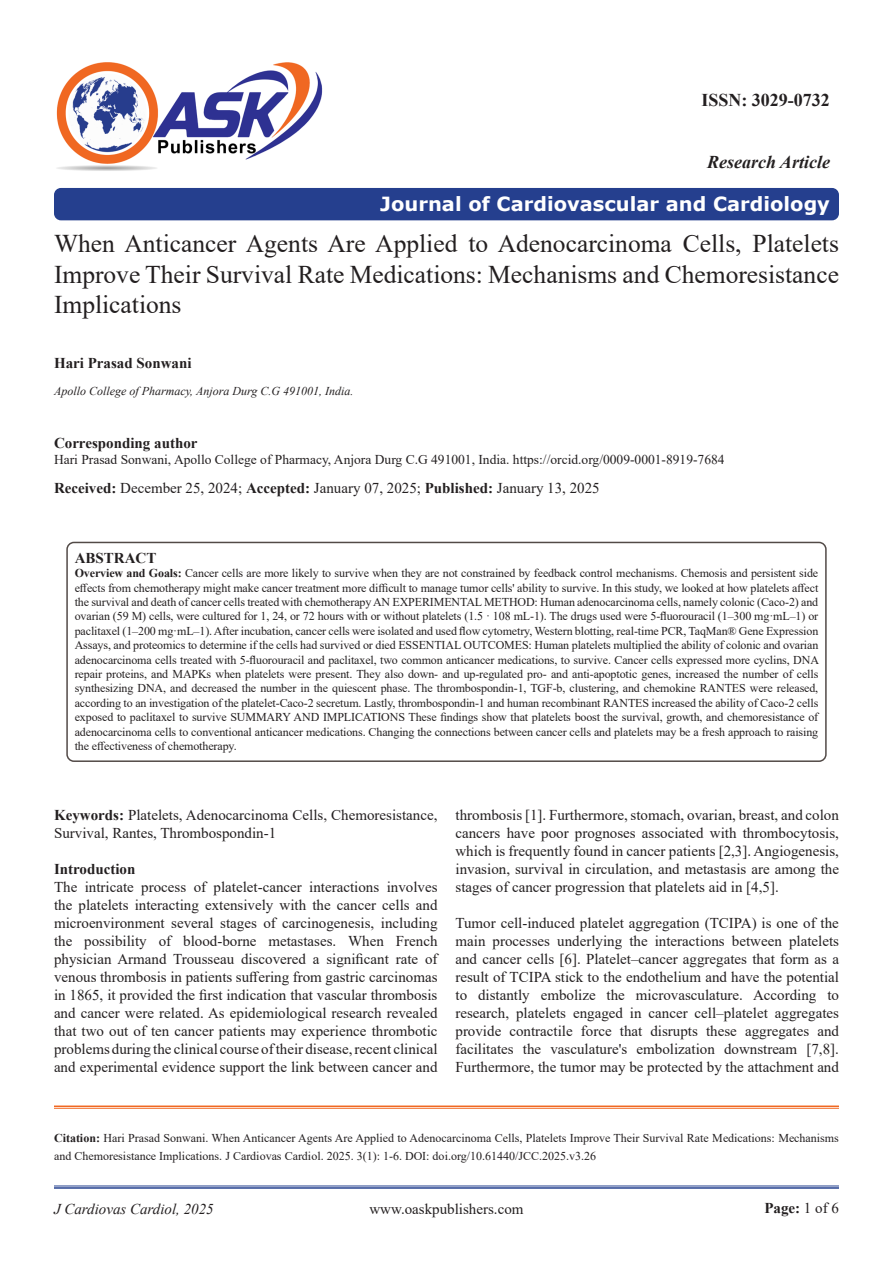
<style>
.page{position:relative;width:893px;height:1263px;background:#fff}
.page>*{position:absolute;margin:0;border:0;box-sizing:border-box;transform-origin:0 0}
.t1{font:25.5px/30.6px "Times New Roman";color:#231f20;text-align:justify}
.t2{font:700 19.5px "Verdana";color:#fff}
.t3{font:italic 700 18px "Times New Roman";color:#231f20}
.t4{font:700 18px "Times New Roman";color:#231f20}
.t5{font:15px/18px "Times New Roman";color:#231f20;text-align:justify}
.t6{font:700 15px "Times New Roman";color:#231f20}
.t7{font:italic 15px "Times New Roman";color:#231f20}
.t8{font:13.5px "Times New Roman";color:#231f20}
.t9{font:12px/14.4px "Times New Roman";color:#231f20;text-align:justify}
.t10{font:italic 12px "Times New Roman";color:#231f20}
.s1{font-weight:700}
.s2{font-weight:400}
</style>
<div class="page">
<hr style="left:54px;top:1186px;width:785px;height:1px;background:#24418f">
<hr style="left:54px;top:1187px;width:785px;height:2px;background:#24418f">
<div style="left:66px;top:542px;width:761px;height:220px;border:2px solid #524a47;border-radius:7px"></div>
<div style="left:54px;top:188px;width:785px;height:32px;background:#253f8e;border-radius:7px"></div>
<hr style="left:54px;top:1105px;width:785px;height:2px;background:#f06822">
<hr style="left:54px;top:1108px;width:785px;height:1px;background:#f06822">
<img style="left:56px;top:62px;width:267px;height:109px">
<p class="t4" style="left:701px;top:87px;width:130px">ISSN: 3029-0732</p>
<p class="t3" style="left:707px;top:150px;width:124px">Research Article</p>
<p class="t2" style="left:380px;top:191px;width:451px">Journal of Cardiovascular and Cardiology</p>
<p class="t1" style="left:54px;top:227px;width:786px">When Anticancer Agents Are Applied to Adenocarcinoma Cells, Platelets Improve Their Survival Rate Medications: Mechanisms and Chemoresistance Implications</p>
<p class="t6" style="left:54px;top:352px;width:139px">Hari Prasad Sonwani</p>
<p class="t10" style="left:54px;top:383px;width:301px">Apollo College of Pharmacy, Anjora Durg C.G 491001, India.</p>
<p class="t6" style="left:54px;top:432px;width:145px">Corresponding author</p>
<p class="t8" style="left:54px;top:450px;width:672px">Hari Prasad Sonwani, Apollo College of Pharmacy, Anjora Durg C.G 491001, India. https://orcid.org/0009-0001-8919-7684</p>
<p class="t5" style="left:54px;top:478px;width:547px"><span class="s1">Received:</span> December 25, 2024; <span class="s1">Accepted:</span> January 07, 2025; <span class="s1">Published:</span> January 13, 2025</p>
<p class="t6" style="left:75px;top:547px;width:83px">ABSTRACT</p>
<p class="t9" style="left:75px;top:565px;width:746px"><span class="s1">Overview and Goals:</span> Cancer cells are more likely to survive when they are not constrained by feedback control mechanisms. Chemosis and persistent side effects from chemotherapy might make cancer treatment more difficult to manage tumor cells' ability to survive. In this study, we looked at how platelets affect the survival and death of cancer cells treated with chemotherapy AN EXPERIMENTAL METHOD: Human adenocarcinoma cells, namely colonic (Caco-2) and ovarian (59 M) cells, were cultured for 1, 24, or 72 hours with or without platelets (1.5 · 108 mL-1). The drugs used were 5-fluorouracil (1–300 mg·mL–1) or paclitaxel (1–200 mg·mL–1). After incubation, cancer cells were isolated and used flow cytometry, Western blotting, real-time PCR, TaqMan® Gene Expression Assays, and proteomics to determine if the cells had survived or died ESSENTIAL OUTCOMES: Human platelets multiplied the ability of colonic and ovarian adenocarcinoma cells treated with 5-fluorouracil and paclitaxel, two common anticancer medications, to survive. Cancer cells expressed more cyclins, DNA repair proteins, and MAPKs when platelets were present. They also down- and up-regulated pro- and anti-apoptotic genes, increased the number of cells synthesizing DNA, and decreased the number in the quiescent phase. The thrombospondin-1, TGF-b, clustering, and chemokine RANTES were released, according to an investigation of the platelet-Caco-2 secretum. Lastly, thrombospondin-1 and human recombinant RANTES increased the ability of Caco-2 cells exposed to paclitaxel to survive SUMMARY AND IMPLICATIONS These findings show that platelets boost the survival, growth, and chemoresistance of adenocarcinoma cells to conventional anticancer medications. Changing the connections between cancer cells and platelets may be a fresh approach to raising the effectiveness of chemotherapy.</p>
<p class="t5" style="left:54px;top:805px;width:385px"><span class="s1">Keywords:</span> Platelets, Adenocarcinoma Cells, Chemoresistance,<br>Survival, Rantes, Thrombospondin-1</p>
<p class="t6" style="left:54px;top:858px;width:83px">Introduction</p>
<p class="t5" style="left:54px;top:877px;width:385px">The intricate process of platelet-cancer interactions involves the platelets interacting extensively with the cancer cells and microenvironment several stages of carcinogenesis, including the possibility of blood-borne metastases. When French physician Armand Trousseau discovered a significant rate of venous thrombosis in patients suffering from gastric carcinomas in 1865, it provided the first indication that vascular thrombosis and cancer were related. As epidemiological research revealed that two out of ten cancer patients may experience thrombotic problems during the clinical course of their disease, recent clinical and experimental evidence support the link between cancer and</p>
<p class="t5" style="left:455px;top:805px;width:385px">thrombosis [1]. Furthermore, stomach, ovarian, breast, and colon cancers have poor prognoses associated with thrombocytosis, which is frequently found in cancer patients [2,3]. Angiogenesis, invasion, survival in circulation, and metastasis are among the stages of cancer progression that platelets aid in [4,5].</p>
<p class="t5" style="left:455px;top:913px;width:385px">Tumor cell-induced platelet aggregation (TCIPA) is one of the main processes underlying the interactions between platelets and cancer cells [6]. Platelet–cancer aggregates that form as a result of TCIPA stick to the endothelium and have the potential to distantly embolize the microvasculature. According to research, platelets engaged in cancer cell–platelet aggregates provide contractile force that disrupts these aggregates and facilitates the vasculature's embolization downstream [7,8].<br>Furthermore, the tumor may be protected by the attachment and</p>
<p class="t9" style="left:54px;top:1128px;width:786px;line-height:18px"><span class="s1">Citation:</span> Hari Prasad Sonwani. When Anticancer Agents Are Applied to Adenocarcinoma Cells, Platelets Improve Their Survival Rate Medications: Mechanisms and Chemoresistance Implications. J Cardiovas Cardiol. 2025. 3(1): 1-6. DOI: doi.org/10.61440/JCC.2025.v3.26</p>
<p class="t7" style="left:54px;top:1199px;width:161px">J Cardiovas Cardiol, 2025</p>
<p class="t5" style="left:369px;top:1200px;width:156px">www.oaskpublishers.com</p>
<p class="t6" style="left:764px;top:1197px;width:76px">Page: <span class="s2">1 of 6</span></p>
</div>
